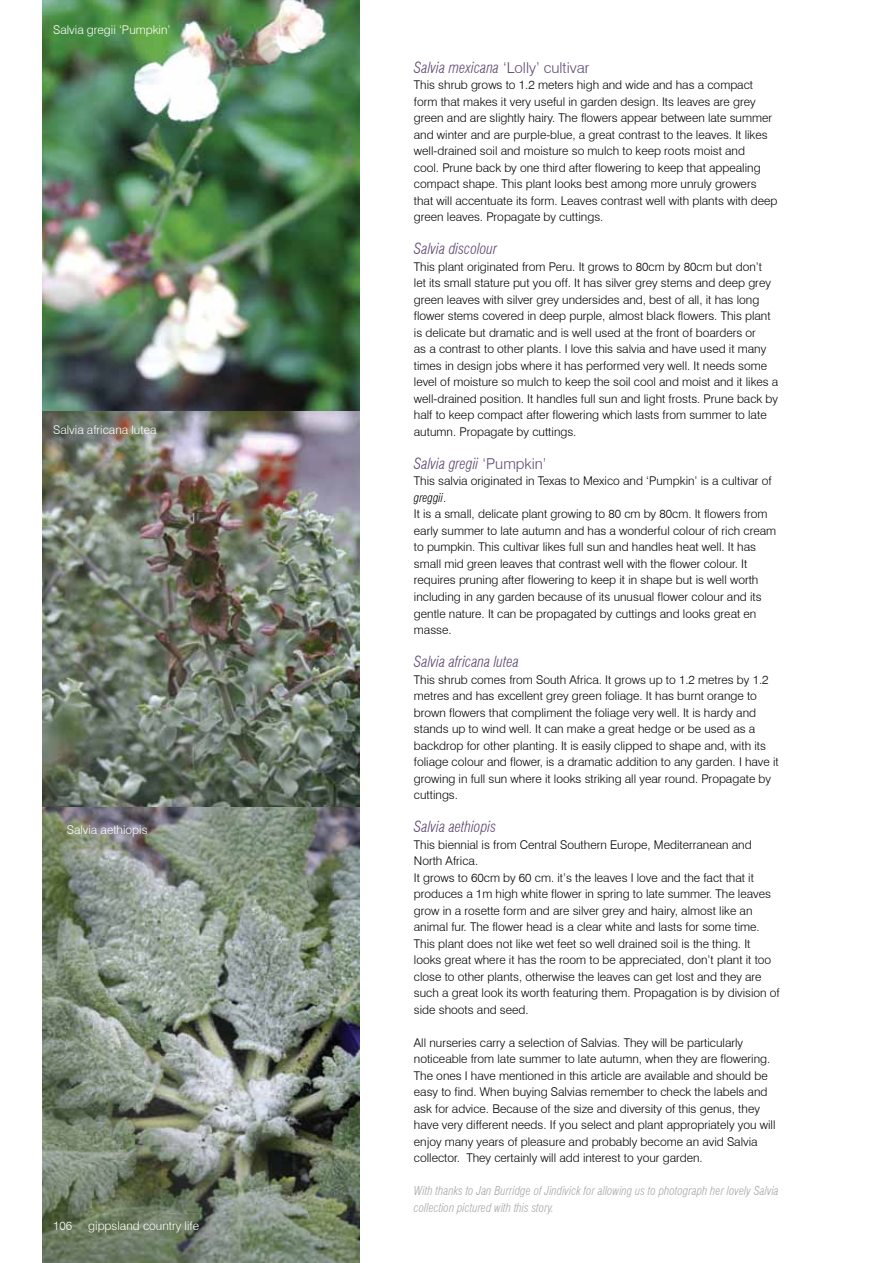
<style>
.page{position:relative;width:893px;height:1263px;background:#fff}
.page>*{position:absolute;margin:0;border:0;box-sizing:border-box;transform-origin:0 0}
.t1{font:italic 300 condensed 15px "Swiss 721 BT";color:#614973}
.t2{font:300 15px "Swiss 721 BT";color:#614973}
.t3{font:300 12px/16.5px "Swiss 721 BT";color:#000}
.t4{font:italic 300 condensed 12px/16.5px "Swiss 721 BT";color:#a7a9ac}
.t5{font:300 12px "Swiss 721 BT";color:#fff}
.s1{font-style:italic;font-stretch:condensed}
.s2{font-style:normal;font-stretch:normal}
</style>
<div class="page">
<img style="left:43px;top:415px;width:316px;height:848px">
<img style="left:43px;top:0;width:316px;height:415px">
<p class="t5" style="left:53px;top:23px;width:119px">Salvia gregii ‘Pumpkin’</p>
<p class="t5" style="left:53px;top:423px;width:105px">Salvia africana lutea</p>
<p class="t5" style="left:67px;top:822px;width:82px">Salvia aethiopis</p>
<p class="t5" style="left:53px;top:1218px;width:21px">106</p>
<p class="t5" style="left:88px;top:1218px;width:112px">gippsland country life</p>
<p class="t2" style="left:414px;top:58px;width:177px"><span class="s1">Salvia mexicana</span> ‘Lolly’ cultivar</p>
<p class="t3" style="left:414px;top:77px;width:365px">This shrub grows to 1.2 meters high and wide and has a compact form that makes it very useful in garden design. Its leaves are grey green and are slightly hairy. The flowers appear between late summer and winter and are purple-blue, a great contrast to the leaves. It likes well-drained soil and moisture so mulch to keep roots moist and<br>cool. Prune back by one third after flowering to keep that appealing compact shape. This plant looks best among more unruly growers that will accentuate its form. Leaves contrast well with plants with deep green leaves. Propagate by cuttings.</p>
<p class="t1" style="left:414px;top:240px;width:85px">Salvia discolour</p>
<p class="t3" style="left:414px;top:258px;width:366px">This plant originated from Peru. It grows to 80cm by 80cm but don’t<br>let its small stature put you off. It has silver grey stems and deep grey green leaves with silver grey undersides and, best of all, it has long flower stems covered in deep purple, almost black flowers. This plant is delicate but dramatic and is well used at the front of boarders or<br>as a contrast to other plants. I love this salvia and have used it many times in design jobs where it has performed very well. It needs some level of moisture so mulch to keep the soil cool and moist and it likes a well-drained position. It handles full sun and light frosts. Prune back by half to keep compact after flowering which lasts from summer to late autumn. Propagate by cuttings.</p>
<p class="t1" style="left:414px;top:454px;width:134px">Salvia gregii <span class="s2">‘Pumpkin’</span></p>
<p class="t3" style="left:414px;top:473px;width:364px">This salvia originated in Texas to Mexico and ‘Pumpkin’ is a cultivar of <span class="s1">greggii</span>.<br>It is a small, delicate plant growing to 80 cm by 80cm. It flowers from early summer to late autumn and has a wonderful colour of rich cream to pumpkin. This cultivar likes full sun and handles heat well. It has small mid green leaves that contrast well with the flower colour. It requires pruning after flowering to keep it in shape but is well worth including in any garden because of its unusual flower colour and its gentle nature. It can be propagated by cuttings and looks great en masse.</p>
<p class="t1" style="left:414px;top:652px;width:107px">Salvia africana lutea</p>
<p class="t3" style="left:414px;top:671px;width:366px">This shrub comes from South Africa. It grows up to 1.2 metres by 1.2 metres and has excellent grey green foliage. It has burnt orange to brown flowers that compliment the foliage very well. It is hardy and stands up to wind well. It can make a great hedge or be used as a backdrop for other planting. It is easily clipped to shape and, with its foliage colour and flower, is a dramatic addition to any garden. I have it growing in full sun where it looks striking all year round. Propagate by cuttings.</p>
<p class="t1" style="left:414px;top:817px;width:84px">Salvia aethiopis</p>
<p class="t3" style="left:414px;top:836px;width:367px">This biennial is from Central Southern Europe, Mediterranean and North Africa.<br>It grows to 60cm by 60 cm. it’s the leaves I love and the fact that it produces a 1m high white flower in spring to late summer. The leaves grow in a rosette form and are silver grey and hairy, almost like an animal fur. The flower head is a clear white and lasts for some time.<br>This plant does not like wet feet so well drained soil is the thing. It looks great where it has the room to be appreciated, don’t plant it too close to other plants, otherwise the leaves can get lost and they are such a great look its worth featuring them. Propagation is by division of side shoots and seed.</p>
<p class="t3" style="left:414px;top:1034px;width:363px">All nurseries carry a selection of Salvias. They will be particularly noticeable from late summer to late autumn, when they are flowering.<br>The ones I have mentioned in this article are available and should be easy to find. When buying Salvias remember to check the labels and ask for advice. Because of the size and diversity of this genus, they have very different needs. If you select and plant appropriately you will enjoy many years of pleasure and probably become an avid Salvia collector. They certainly will add interest to your garden.</p>
<p class="t4" style="left:414px;top:1182px;width:366px">With thanks to Jan Burridge of Jindivick for allowing us to photograph her lovely Salvia collection pictured with this story.</p>
</div>
